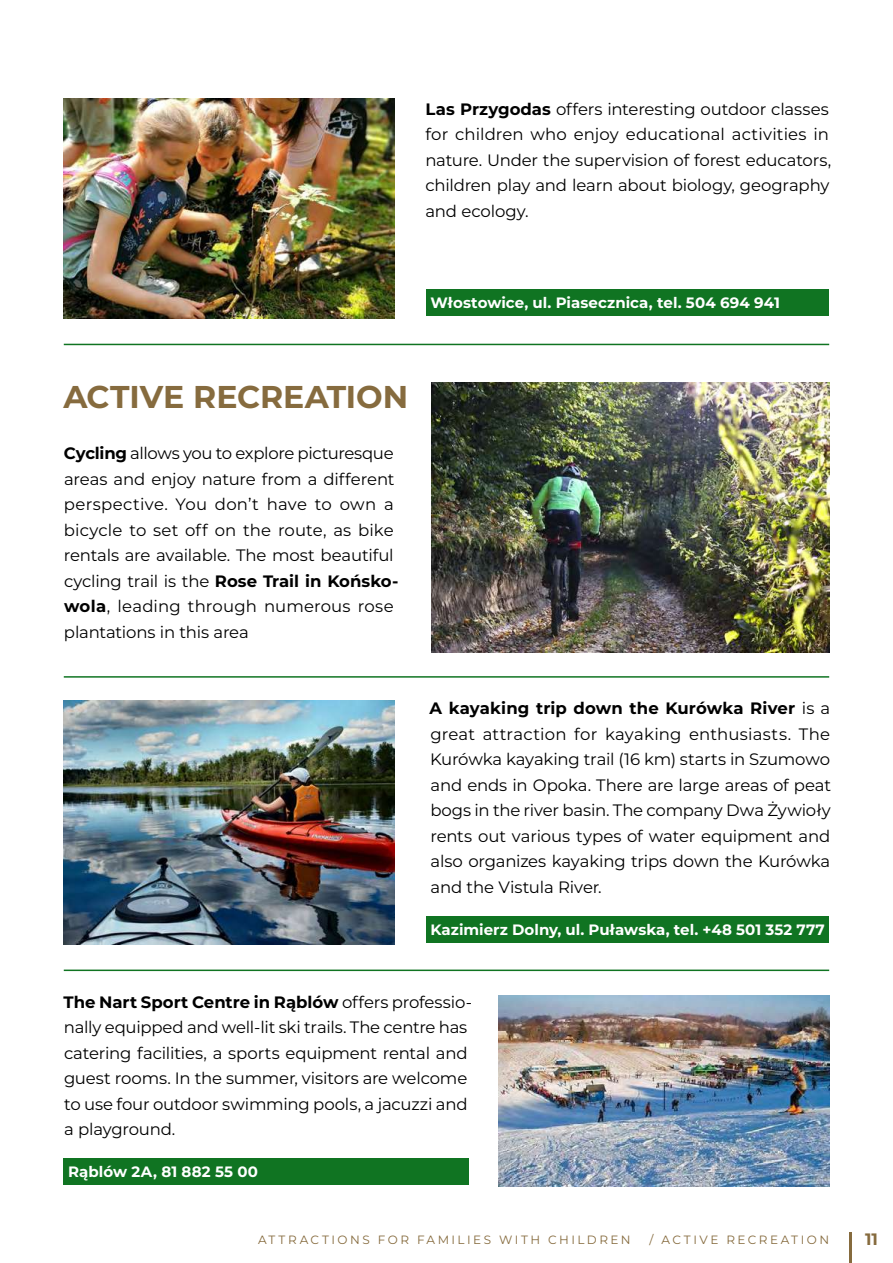
<style>
.page{position:relative;width:893px;height:1263px;background:#fff}
.page>*{position:absolute;margin:0;border:0;box-sizing:border-box;transform-origin:0 0}
.t1{font:700 31.5px "Montserrat";color:#866b3e}
.t2{font:16.5px/25.5px "Montserrat";letter-spacing:-.01em;color:#000}
.t3{font:700 16.5px "Montserrat";color:#866b3e}
.t4{font:700 15px "Montserrat";letter-spacing:.005em;color:#fff}
.t5{font:12px "Montserrat";letter-spacing:.21em;color:#866b3e}
.s1{font-weight:700}
</style>
<div class="page">
<img style="left:64px;top:99px;width:330px;height:220px">
<div style="left:426px;top:289px;width:403px;height:27px;background:#107422"></div>
<div style="left:426px;top:916px;width:403px;height:27px;background:#107422"></div>
<img style="left:431px;top:383px;width:399px;height:270px">
<img style="left:64px;top:701px;width:330px;height:243px">
<img style="left:499px;top:995px;width:330px;height:191px">
<hr style="left:64px;top:969px;width:765px;height:2px;background:#107422">
<hr style="left:64px;top:676px;width:765px;height:2px;background:#107422">
<hr style="left:64px;top:344px;width:765px;height:1px;background:#107422">
<div style="left:64px;top:1158px;width:405px;height:27px;background:#107422"></div>
<hr style="left:849px;top:1231px;width:2px;height:32px;background:#866b3e">
<p class="t2" style="left:425px;top:96px;width:407px"><span class="s1">Las Przygodas</span> offers interesting outdoor classes for children who enjoy educational activities in nature. Under the supervision of forest educators, children play and learn about biology, geography and ecology.</p>
<p class="t4" style="left:431px;top:293px;width:351px">Włostowice, ul. Piasecznica, tel. 504 694 941</p>
<h1 class="t1" style="left:63px;top:376px;width:346px">ACTIVE RECREATION</h1>
<p class="t2" style="left:64px;top:440px;width:336px"><span class="s1">Cycling</span> allows you to explore picturesque areas and enjoy nature from a different perspective. You don’t have to own a bicycle to set off on the route, as bike rentals are available. The most beautiful cycling trail is the <span class="s1">Rose Trail in Końsko&shy;wola</span>, leading through numerous rose plantations in this area</p>
<p class="t2" style="left:430px;top:695px;width:403px;text-align:justify"><span class="s1">A kayaking trip down the Kurówka River</span> is a great attraction for kayaking enthusiasts. The Kurówka kayaking trail (16 km) starts in Szumowo and ends in Opoka. There are large areas of peat bogs in the river basin. The company Dwa Żywioły rents out various types of water equipment and also organizes kayaking trips down the Kurówka and the Vistula River.</p>
<p class="t4" style="left:431px;top:920px;width:396px">Kazimierz Dolny, ul. Puławska, tel. +48 501 352 777</p>
<p class="t2" style="left:64px;top:989px;width:410px"><span class="s1">The Nart Sport Centre in Rąblów</span> offers professio&shy;nally equipped and well-lit ski trails. The centre has catering facilities, a sports equipment rental and guest rooms. In the summer, visitors are welcome to use four outdoor swimming pools, a jacuzzi and a playground.</p>
<p class="t4" style="left:68px;top:1162px;width:192px">Rąblów 2A, 81 882 55 00</p>
<p class="t5" style="left:258px;top:1231px;width:374px">ATTRACTIONS FOR FAMILIES WITH CHILDREN</p>
<p class="t5" style="left:650px;top:1231px;width:181px">/ ACTIVE RECREATION</p>
<p class="t3" style="left:865px;top:1228px;width:14px">11</p>
</div>
